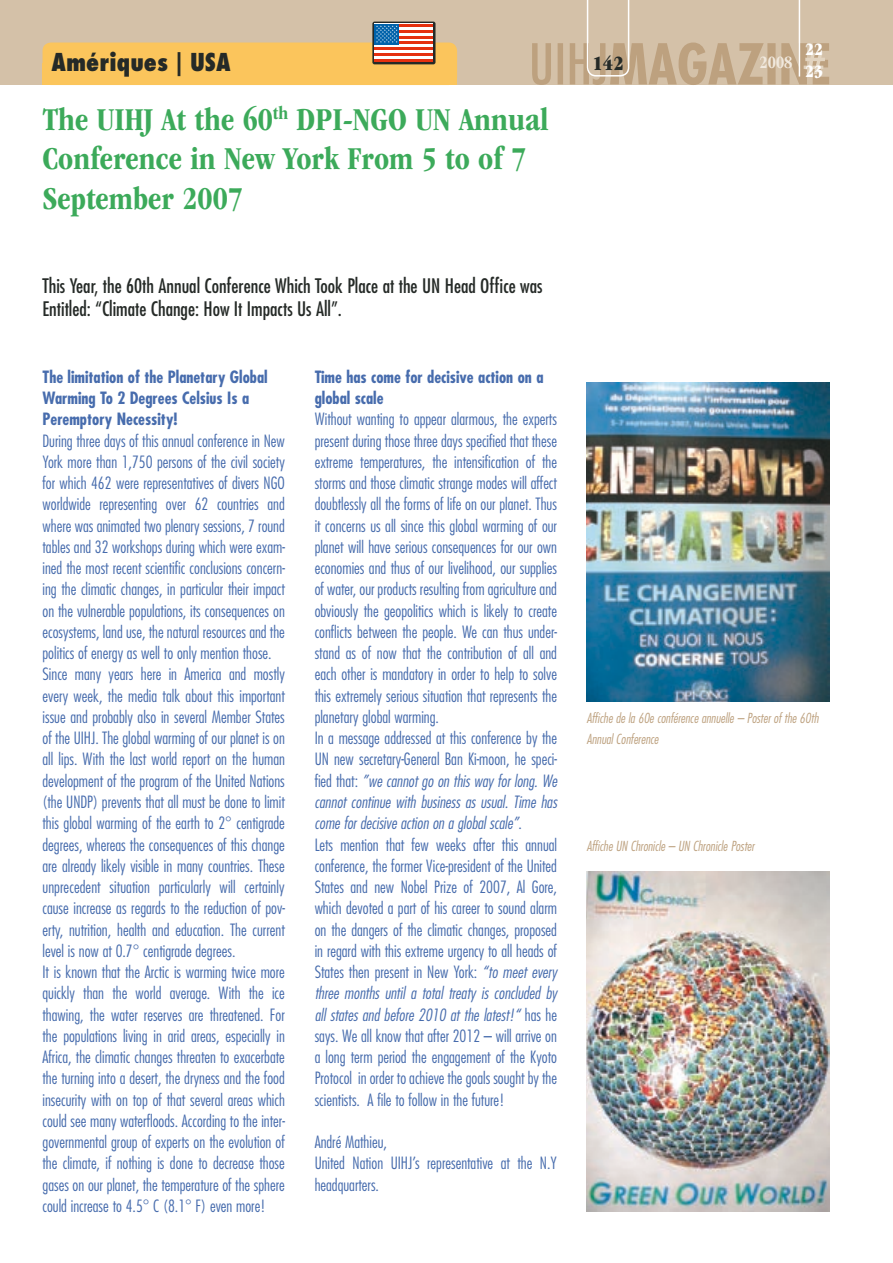
<style>
.page{position:relative;width:893px;height:1263px;background:#fff}
.page>*{position:absolute;margin:0;border:0;box-sizing:border-box;transform-origin:0 0}
.t1{font:700 condensed 33px/39.6px "ITC Garamond Std";color:#3caa5a}
.t2{font:800 condensed 24px "Futura Std";color:#252a27}
.t3{font:21px "ITC Garamond Std Ult Cond";color:#252a27}
.t4{font:condensed 19.5px/23.4px "Futura Std";color:#252a27}
.t5{font:700 condensed 18px "ITC Garamond Std";color:#f1e9de}
.t6{font:18px "ITC Garamond Std Ult Cond";color:#fff}
.t7{font:300 condensed 16.5px/21.3px "Futura Std";color:#476cad}
.t8{font:700 condensed 16.5px/21.3px "Futura Std";color:#476cad}
.t9{font:italic 300 condensed 13.5px/21.3px "Futura Std";color:#bda17f}
.s1{font-style:italic}
</style>
<div class="page">
<div style="left:0;top:0;width:893px;height:85px;background:#d4c1a8"></div>
<svg style="left:532px;top:0;width:297px;height:85px"></svg>
<div style="left:43px;top:43px;width:414px;height:42px;background:#fbc55c;border-radius:9px"></div>
<svg style="left:372px;top:22px;width:63px;height:42px"></svg>
<div style="left:375px;top:24px;width:58px;height:38px;background:#fff"></div>
<hr style="left:375px;top:59px;width:58px;height:3px;background:#e5310f">
<hr style="left:375px;top:53px;width:58px;height:3px;background:#e5310f">
<hr style="left:375px;top:47px;width:58px;height:3px;background:#e5310f">
<hr style="left:375px;top:42px;width:58px;height:2px;background:#e5310f">
<hr style="left:375px;top:36px;width:58px;height:3px;background:#e5310f">
<hr style="left:375px;top:30px;width:58px;height:3px;background:#e5310f">
<hr style="left:375px;top:24px;width:58px;height:3px;background:#e5310f">
<svg style="left:375px;top:24px;width:24px;height:20px"></svg>
<svg style="left:376px;top:25px;width:21px;height:18px"></svg>
<img style="left:587px;top:383px;width:242px;height:319px">
<img style="left:587px;top:872px;width:242px;height:340px">
<h2 class="t2" style="left:52px;top:47px;width:181px">Amériques | USA</h2>
<h1 class="t1" style="left:43px;top:99px;width:508px">The UIHJ At the 60<sup>th</sup> DPI-NGO UN Annual<br>Conference in New York From 5 to of 7<br>September 2007</h1>
<p class="t4" style="left:43px;top:273px;width:501px">This Year, the 60th Annual Conference Which Took Place at the UN Head Office was<br>Entitled: “Climate Change: How It Impacts Us All”.</p>
<p class="t8" style="left:43px;top:366px;width:227px">The limitation of the Planetary Global<br>Warming To 2 Degrees Celsius Is a<br>Peremptory Necessity!</p>
<p class="t7" style="left:43px;top:430px;width:244px">During three days of this annual conference in New York more than 1,750 persons of the civil society for which 462 were representatives of divers NGO worldwide representing over 62 countries and where was animated two plenary sessions, 7 round tables and 32 workshops during which were exam&shy;ined the most recent scientific conclusions concern&shy;ing the climatic changes, in particular their impact on the vulnerable populations, its consequences on ecosystems, land use, the natural resources and the politics of energy as well to only mention those.<br>Since many years here in America and mostly every week, the media talk about this important issue and probably also in several Member States of the UIHJ. The global warming of our planet is on all lips. With the last world report on the human development of the program of the United Nations (the UNDP) prevents that all must be done to limit this global warming of the earth to 2° centigrade degrees, whereas the consequences of this change are already likely visible in many countries. These unprecedent situation particularly will certainly cause increase as regards to the reduction of pov&shy;erty, nutrition, health and education. The current level is now at 0.7° centigrade degrees.<br>It is known that the Arctic is warming twice more quickly than the world average. With the ice thawing, the water reserves are threatened. For the populations living in arid areas, especially in Africa, the climatic changes threaten to exacerbate the turning into a desert, the dryness and the food insecurity with on top of that several areas which could see many waterfloods. According to the inter&shy;governmental group of experts on the evolution of the climate, if nothing is done to decrease those gases on our planet, the temperature of the sphere could increase to 4.5° C (8.1° F) even more!</p>
<p class="t8" style="left:315px;top:366px;width:230px">Time has come for decisive action on a global scale</p>
<p class="t7" style="left:315px;top:408px;width:244px">Without wanting to appear alarmous, the experts present during those three days specified that these extreme temperatures, the intensification of the storms and those climatic strange modes will affect doubtlessly all the forms of life on our planet. Thus it concerns us all since this global warming of our planet will have serious consequences for our own economies and thus of our livelihood, our supplies of water, our products resulting from agriculture and obviously the geopolitics which is likely to create conflicts between the people. We can thus under&shy;stand as of now that the contribution of all and each other is mandatory in order to help to solve this extremely serious situation that represents the planetary global warming.<br>In a message addressed at this conference by the UN new secretary-General Ban Ki-moon, he speci&shy;fied that: <span class="s1">”we cannot go on this way for long. We cannot continue with business as usual. Time has come for decisive action on a global scale”</span>.<br>Lets mention that few weeks after this annual conference, the former Vice-president of the United States and new Nobel Prize of 2007, Al Gore, which devoted a part of his career to sound alarm on the dangers of the climatic changes, proposed in regard with this extreme urgency to all heads of States then present in New York: <span class="s1">“to meet every three months until a total treaty is concluded by all states and before 2010 at the latest!“</span> has he says. We all know that after 2012 – will arrive on a long term period the engagement of the Kyoto Protocol in order to achieve the goals sought by the scientists. A file to follow in the future!</p>
<p class="t7" style="left:315px;top:1131px;width:244px">André Mathieu,<br>United Nation UIHJ’s representative at the N.Y headquarters.</p>
<p class="t3" style="left:592px;top:51px;width:33px">142</p>
<p class="t5" style="left:759px;top:52px;width:34px">2008</p>
<p class="t6" style="left:805px;top:39px;width:19px">22</p>
<p class="t6" style="left:805px;top:61px;width:19px">23</p>
<p class="t9" style="left:587px;top:708px;width:233px">Affiche de la 60e conférence annuelle – Poster of the 60th<br>Annual Conference</p>
<p class="t9" style="left:587px;top:835px;width:169px">Affiche UN Chronicle – UN Chronicle Poster</p>
</div>
